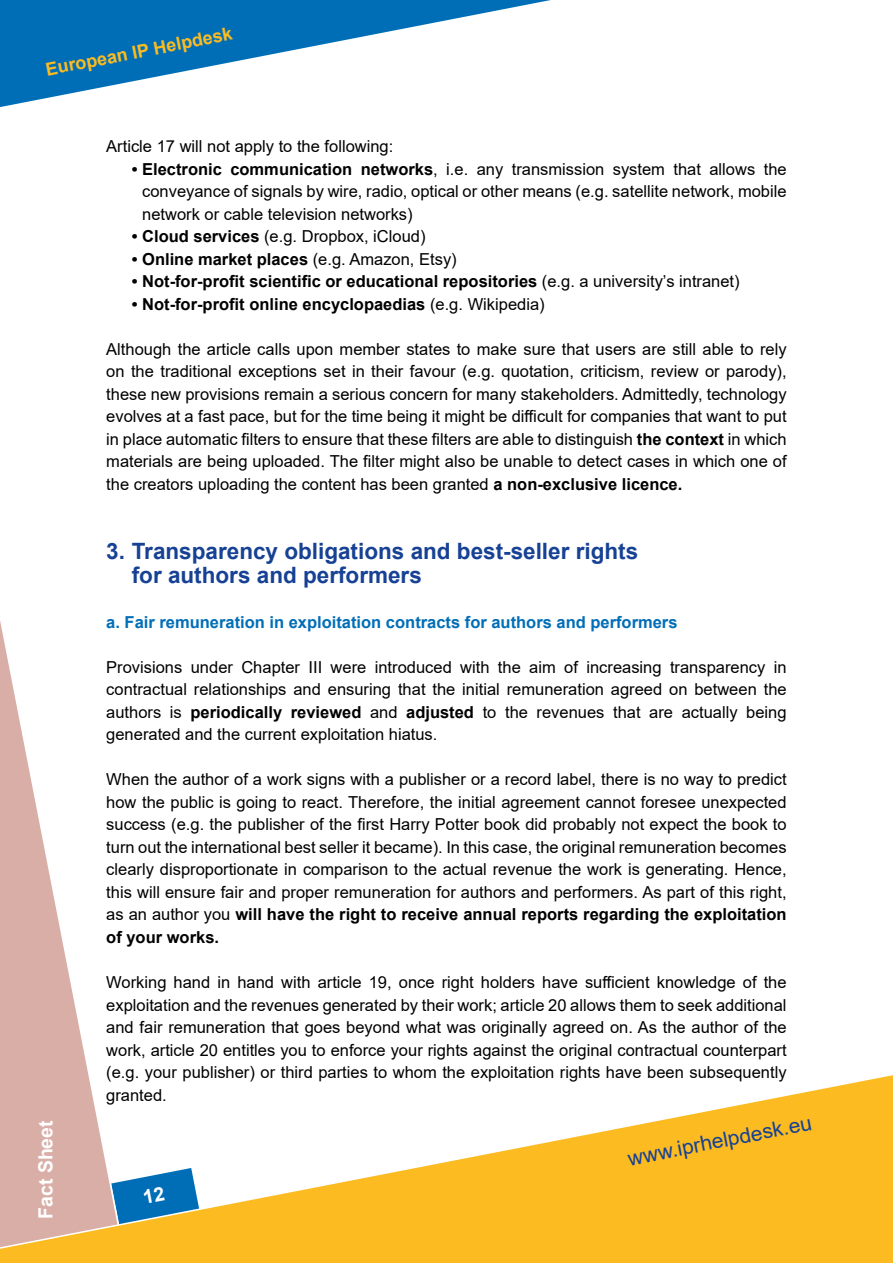
<style>
.page{position:relative;width:893px;height:1263px;background:#fff}
.page>*{position:absolute;margin:0;border:0;box-sizing:border-box;transform-origin:0 0}
.t1{font:700 22.5px/24px "Arial";color:#164194}
.t2{font:21px "Arial";color:#164194}
.t3{font:700 19.5px "Arial";color:#fff}
.t4{font:700 18px "Arial";color:#fbbb21}
.t5{font:16.5px/22.5px "Arial";color:#000;text-align:justify}
.t6{font:700 16.5px "Arial";color:#000}
.t7{font:700 16.5px "Arial";color:#006eb7}
.s1{font-weight:700}
.s2{font-weight:400}
</style>
<div class="page">
<svg style="left:0;top:621px;width:87px;height:444px"></svg>
<svg style="left:0;top:1065px;width:893px;height:198px"></svg>
<svg style="left:0;top:0;width:551px;height:107px"></svg>
<svg style="left:111px;top:1168px;width:88px;height:58px"></svg>
<p class="t4" style="left:44px;top:57px;width:191px;rotate:-11deg">European IP Helpdesk</p>
<p class="t5" style="left:106px;top:135px;width:289px">Article 17 will not apply to the following:</p>
<p class="t5" style="left:142px;top:158px;width:646px;text-indent:-10px"><span class="s1">• Electronic communication networks</span>, i.e. any transmission system that allows the conveyance of signals by wire, radio, optical or other means (e.g. satellite network, mobile network or cable television networks)</p>
<p class="t5" style="left:132px;top:225px;width:295px"><span class="s1">• Cloud services</span> (e.g. Dropbox, iCloud)</p>
<p class="t6" style="left:132px;top:247px;width:326px">• Online market places <span class="s2">(e.g. Amazon, Etsy)</span></p>
<p class="t6" style="left:132px;top:270px;width:609px">• Not-for-profit scientific or educational repositories <span class="s2">(e.g. a university’s intranet)</span></p>
<p class="t6" style="left:132px;top:292px;width:414px">• Not-for-profit online encyclopaedias <span class="s2">(e.g. Wikipedia)</span></p>
<p class="t5" style="left:106px;top:338px;width:682px">Although the article calls upon member states to make sure that users are still able to rely on the traditional exceptions set in their favour (e.g. quotation, criticism, review or parody), these new provisions remain a serious concern for many stakeholders. Admittedly, technology evolves at a fast pace, but for the time being it might be difficult for companies that want to put in place automatic filters to ensure that these filters are able to distinguish <span class="s1">the context</span> in which materials are being uploaded. The filter might also be unable to detect cases in which one of the creators uploading the content has been granted <span class="s1">a non-exclusive licence.</span></p>
<p class="t3" style="left:32px;top:1219px;width:100px;rotate:-90deg">Fact Sheet</p>
<h1 class="t1" style="left:132px;top:539px;width:508px;text-indent:-25px">3. Transparency obligations and best-seller rights for authors and performers</h1>
<p class="t7" style="left:106px;top:610px;width:573px">a. Fair remuneration in exploitation contracts for authors and performers</p>
<p class="t5" style="left:106px;top:656px;width:682px">Provisions under Chapter III were introduced with the aim of increasing transparency in contractual relationships and ensuring that the initial remuneration agreed on between the authors is <span class="s1">periodically reviewed</span> and <span class="s1">adjusted</span> to the revenues that are actually being generated and the current exploitation hiatus.</p>
<p class="t5" style="left:106px;top:768px;width:682px">When the author of a work signs with a publisher or a record label, there is no way to predict how the public is going to react. Therefore, the initial agreement cannot foresee unexpected success (e.g. the publisher of the first Harry Potter book did probably not expect the book to turn out the international best seller it became). In this case, the original remuneration becomes clearly disproportionate in comparison to the actual revenue the work is generating. Hence, this will ensure fair and proper remuneration for authors and performers. As part of this right, as an author you <span class="s1">will have the right to receive annual reports regarding the exploitation of your works.</span></p>
<p class="t5" style="left:106px;top:971px;width:682px">Working hand in hand with article 19, once right holders have sufficient knowledge of the exploitation and the revenues generated by their work; article 20 allows them to seek additional and fair remuneration that goes beyond what was originally agreed on. As the author of the work, article 20 entitles you to enforce your rights against the original contractual counterpart (e.g. your publisher) or third parties to whom the exploitation rights have been subsequently granted.</p>
<p class="t2" style="left:625px;top:1144px;width:188px;rotate:-11deg">www.iprhelpdesk.eu</p>
</div>
